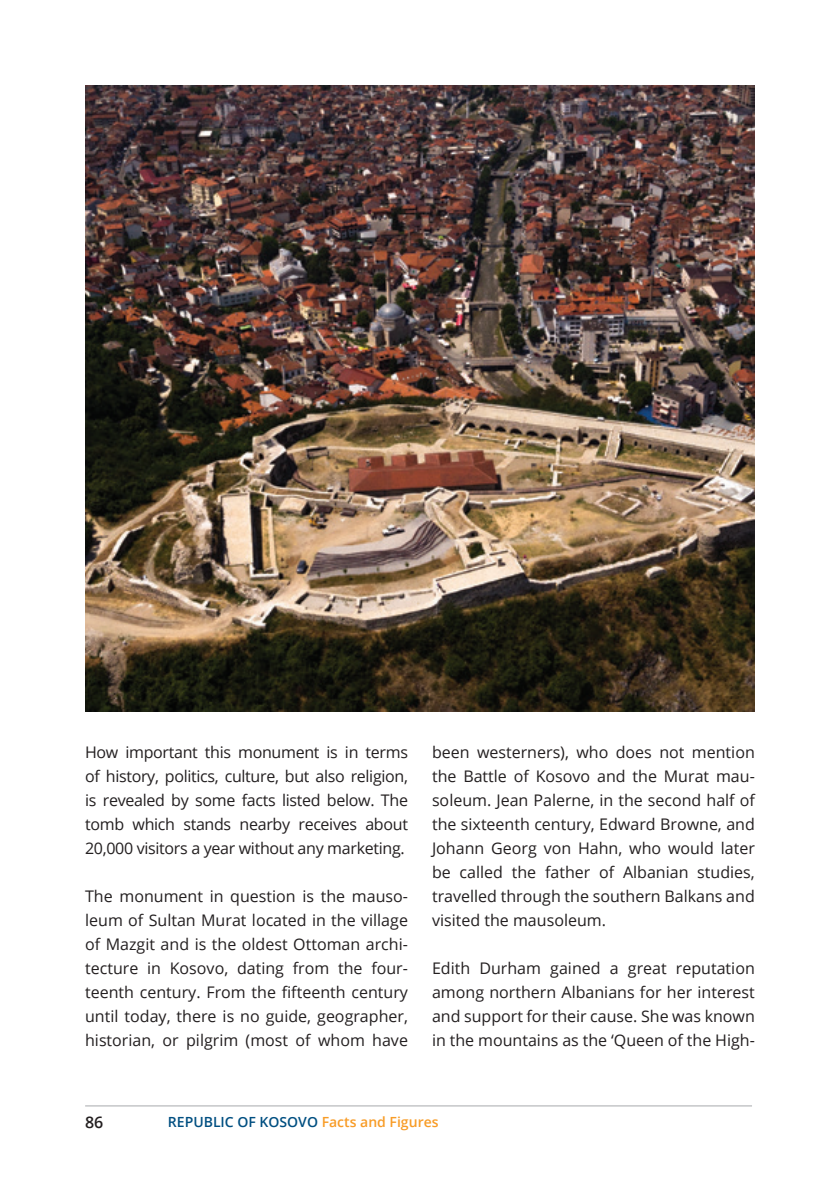
<style>
.page{position:relative;width:840px;height:1191px;background:#fff}
.page>*{position:absolute;margin:0;border:0;box-sizing:border-box;transform-origin:0 0}
.t1{font:16px/24px "Open Sans";color:#231f20;text-align:justify}
.t2{font:600 16px "Open Sans";color:#231f20}
.t3{font:600 14px "Open Sans";color:#014f81}
.s1{color:#f89c27}
</style>
<div class="page">
<hr style="left:85px;top:1105px;width:666px;height:1px;background:#a8a9ad">
<img style="left:85px;top:85px;width:669px;height:626px">
<p class="t1" style="left:85px;top:740px;width:324px">How important this monument is in terms of history, politics, culture, but also religion, is revealed by some facts listed below. The tomb which stands nearby receives about 20,000 visitors a year without any marketing.</p>
<p class="t1" style="left:85px;top:884px;width:324px">The monument in question is the mauso&shy;leum of Sultan Murat located in the village of Mazgit and is the oldest Ottoman archi&shy;tecture in Kosovo, dating from the four&shy;teenth century. From the fifteenth century until today, there is no guide, geographer, historian, or pilgrim (most of whom have</p>
<p class="t1" style="left:432px;top:740px;width:324px">been westerners), who does not mention the Battle of Kosovo and the Murat mau&shy;soleum. Jean Palerne, in the second half of the sixteenth century, Edward Browne, and Johann Georg von Hahn, who would later be called the father of Albanian studies, travelled through the southern Balkans and visited the mausoleum.</p>
<p class="t1" style="left:432px;top:956px;width:324px">Edith Durham gained a great reputation among northern Albanians for her interest and support for their cause. She was known in the mountains as the ‘Queen of the High-</p>
<p class="t2" style="left:85px;top:1111px;width:20px">86</p>
<p class="t3" style="left:168px;top:1112px;width:272px">REPUBLIC OF KOSOVO <span class="s1">Facts and Figures</span></p>
</div>
